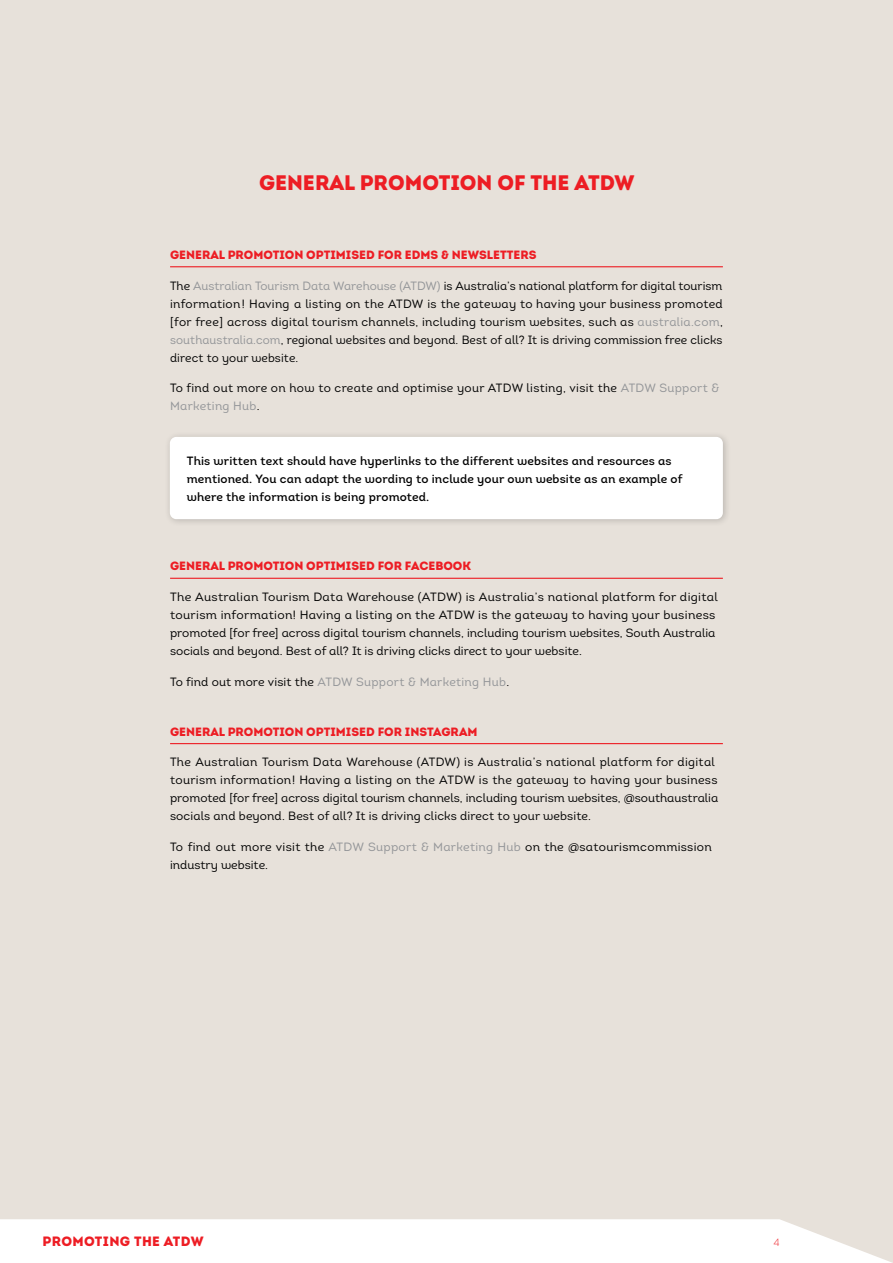
<style>
.page{position:relative;width:893px;height:1263px;background:#e7e1da}
.page>*{position:absolute;margin:0;border:0;box-sizing:border-box;transform-origin:0 0}
.t1{font:900 21px "Adelaide Intro";color:#ed1d24}
.t2{font:900 13.5px "Adelaide Intro";letter-spacing:.025em;color:#ed1d24}
.t3{font:12px/18px "Adelaide Intro";letter-spacing:.01em;color:#000}
.t4{font:600 12px/18px "Adelaide Intro";letter-spacing:.01em;color:#000}
.t5{font:900 12px "Adelaide Intro";color:#ed1d24}
.t6{font:12px "Adelaide Intro";letter-spacing:.015em;color:#939598}
.t7{font:300 10.5px "Intro";color:#ed1d24}
.s1{color:#939598}
.s2{color:#000}
</style>
<div class="page">
<svg style="left:0;top:1219px;width:892px;height:44px;background:#fdfcfc"></svg>
<hr style="left:170px;top:578px;width:553px;height:1px;background:#ed1d24">
<hr style="left:170px;top:743px;width:553px;height:1px;background:#ed1d24">
<hr style="left:170px;top:266px;width:553px;height:1px;background:#ed1d24">
<div style="left:164px;top:431px;width:567px;height:96px;background:#000;opacity:.2"></div>
<div style="left:170px;top:437px;width:553px;height:82px;background:#fff;border-radius:6px"></div>
<h1 class="t1" style="left:259px;top:169px;width:377px">GENERAL PROMOTION OF THE ATDW</h1>
<p class="t5" style="left:170px;top:247px;width:368px">GENERAL PROMOTION OPTIMISED FOR EDMS &amp; NEWSLETTERS</p>
<p class="t3" style="left:170px;top:276px;width:554px;text-align:justify">The <span class="s1">Australian Tourism Data Warehouse (ATDW)</span> is Australia’s national platform for digital tourism information! Having a listing on the ATDW is the gateway to having your business promoted [for free] across digital tourism channels, including tourism websites, such as <span class="s1">australia.com</span>, <span class="s1">southaustralia.com</span>, regional websites and beyond. Best of all? It is driving commission free clicks direct to your website.</p>
<p class="t3" style="left:170px;top:379px;width:551px">To find out more on how to create and optimise your ATDW listing, visit the <span class="s1">ATDW Support &amp;<br>Marketing Hub</span>.</p>
<p class="t4" style="left:187px;top:451px;width:497px">This written text should have hyperlinks to the different websites and resources as mentioned. You can adapt the wording to include your own website as an example of where the information is being promoted.</p>
<p class="t5" style="left:170px;top:558px;width:303px">GENERAL PROMOTION OPTIMISED FOR FACEBOOK</p>
<p class="t3" style="left:170px;top:588px;width:549px">The Australian Tourism Data Warehouse (ATDW) is Australia’s national platform for digital tourism information! Having a listing on the ATDW is the gateway to having your business promoted [for free] across digital tourism channels, including tourism websites, South Australia socials and beyond. Best of all? It is driving clicks direct to your website.</p>
<p class="t6" style="left:170px;top:674px;width:341px"><span class="s2">To find out more visit the</span> ATDW Support &amp; Marketing Hub<span class="s2">.</span></p>
<p class="t5" style="left:170px;top:723px;width:309px">GENERAL PROMOTION OPTIMISED FOR INSTAGRAM</p>
<p class="t3" style="left:170px;top:753px;width:550px">The Australian Tourism Data Warehouse (ATDW) is Australia’s national platform for digital tourism information! Having a listing on the ATDW is the gateway to having your business promoted [for free] across digital tourism channels, including tourism websites, @southaustralia socials and beyond. Best of all? It is driving clicks direct to your website.</p>
<p class="t3" style="left:170px;top:838px;width:543px">To find out more visit the <span class="s1">ATDW Support &amp; Marketing Hub</span> on the @satourismcommission industry website.</p>
<p class="t2" style="left:43px;top:1233px;width:162px">PROMOTING THE ATDW</p>
<p class="t7" style="left:773px;top:1236px;width:8px">4</p>
</div>
